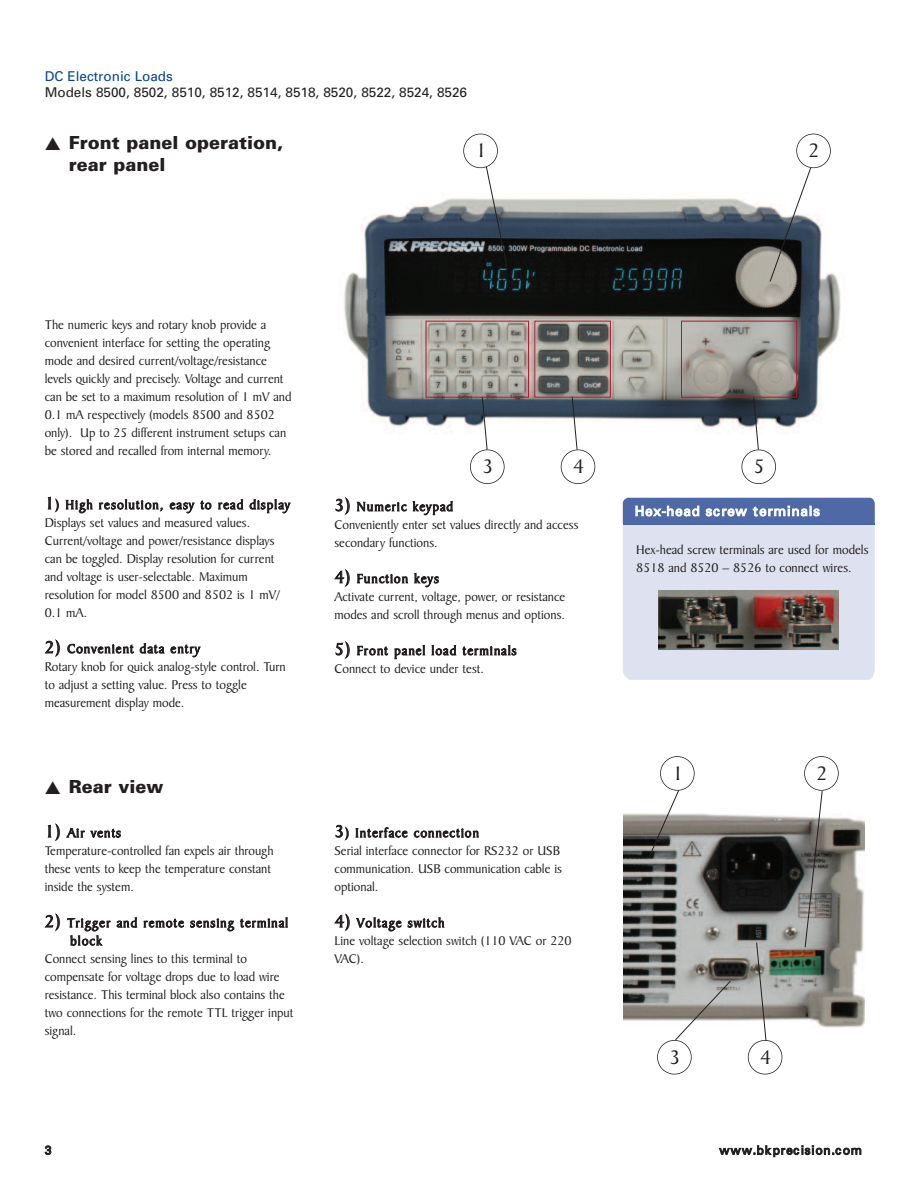
<style>
.page{position:relative;width:918px;height:1188px;background:#fff}
.page>*{position:absolute;margin:0;border:0;box-sizing:border-box;transform-origin:0 0}
.t1{font:21px "Baker Signet BT";color:#231f20}
.t2{font:900 18px/21.6px "Univers";color:#231f20}
.t3{font:13.5px/18px "Baker Signet BT";color:#231f20}
.t4{font:13.5px "Univers";color:#231f20}
.t5{font:13.5px/18.3px "Baker Signet BT";letter-spacing:.035em;color:#231f20}
.t6{font:13.5px "Baker Signet BT";letter-spacing:.08em;color:#231f20}
.t7{font:13.5px "Univers";letter-spacing:.055em;color:#fff}
.t8{font:13.5px "Univers";color:#02448d}
.t9{font:12px "Univers";letter-spacing:.07em;color:#231f20}
.s1{font-size:18px}
</style>
<div class="page">
<div style="left:804px;top:756px;width:35px;height:35px;border:2px solid #231f20;border-radius:50%"></div>
<img style="left:623px;top:813px;width:241px;height:215px">
<svg style="left:648px;top:791px;width:32px;height:68px"></svg>
<svg style="left:804px;top:790px;width:19px;height:158px"></svg>
<div style="left:660px;top:756px;width:35px;height:35px;border:2px solid #231f20;border-radius:50%"></div>
<img style="left:344px;top:198px;width:497px;height:235px">
<svg style="left:485px;top:166px;width:23px;height:102px"></svg>
<div style="left:463px;top:134px;width:35px;height:34px;border:2px solid #231f20;border-radius:50%"></div>
<svg style="left:769px;top:167px;width:43px;height:115px"></svg>
<div style="left:796px;top:134px;width:35px;height:34px;border:2px solid #231f20;border-radius:50%"></div>
<svg style="left:481px;top:398px;width:7px;height:51px"></svg>
<svg style="left:571px;top:398px;width:7px;height:51px"></svg>
<div style="left:470px;top:449px;width:35px;height:35px;border:2px solid #231f20;border-radius:50%"></div>
<div style="left:561px;top:449px;width:34px;height:35px;border:2px solid #231f20;border-radius:50%"></div>
<div style="left:741px;top:449px;width:35px;height:35px;border:2px solid #231f20;border-radius:50%"></div>
<div style="left:426px;top:321px;width:103px;height:77px;border:1px solid #b7132d"></div>
<div style="left:534px;top:321px;width:77px;height:77px;border:1px solid #b7132d"></div>
<svg style="left:753px;top:398px;width:6px;height:52px"></svg>
<div style="left:681px;top:321px;width:116px;height:77px;border:1px solid #b7132d"></div>
<svg style="left:623px;top:498px;width:252px;height:182px;background:#c2cae0"></svg>
<hr style="left:623px;top:524px;width:252px;height:1px;background:#4a65a3">
<img style="left:658px;top:590px;width:180px;height:59px">
<div style="left:657px;top:1040px;width:35px;height:35px;border:2px solid #231f20;border-radius:50%"></div>
<div style="left:748px;top:1040px;width:34px;height:35px;border:2px solid #231f20;border-radius:50%"></div>
<svg style="left:756px;top:942px;width:11px;height:100px"></svg>
<svg style="left:674px;top:980px;width:58px;height:61px"></svg>
<p class="t8" style="left:45px;top:71px;width:130px">DC Electronic Loads</p>
<p class="t4" style="left:45px;top:87px;width:424px">Models 8500, 8502, 8510, 8512, 8514, 8518, 8520, 8522, 8524, 8526</p>
<h2 class="t2" style="left:69px;top:134px;width:216px">Front panel operation, rear panel</h2>
<h1 class="t1" style="left:476px;top:143px;width:12px">1</h1>
<h1 class="t1" style="left:809px;top:143px;width:12px">2</h1>
<p class="t3" style="left:45px;top:317px;width:248px">The numeric keys and rotary knob provide a convenient interface for setting the operating mode and desired current/voltage/resistance levels quickly and precisely. Voltage and current can be set to a maximum resolution of 1 mV and 0.1 mA respectively (models 8500 and 8502 only). Up to 25 different instrument setups can be stored and recalled from internal memory.</p>
<p class="t3" style="left:45px;top:497px;width:247px"><span class="s1">1</span>) High resolution, easy to read display Displays set values and measured values.<br>Current/voltage and power/resistance displays can be toggled. Display resolution for current and voltage is user-selectable. Maximum resolution for model 8500 and 8502 is 1 mV/ 0.1 mA.</p>
<p class="t3" style="left:45px;top:641px;width:243px"><span class="s1">2)</span> Convenient data entry<br>Rotary knob for quick analog-style control. Turn to adjust a setting value. Press to toggle measurement display mode.</p>
<h2 class="t2" style="left:45px;top:778px;width:120px">▲ Rear view</h2>
<p class="t3" style="left:45px;top:825px;width:230px"><span class="s1">1)</span> Air vents<br>Temperature-controlled fan expels air through these vents to keep the temperature constant inside the system.</p>
<p class="t6" style="left:45px;top:918px;width:245px"><span class="s1">2)</span> Trigger and remote sensing terminal</p>
<p class="t3" style="left:70px;top:933px;width:33px">block</p>
<p class="t3" style="left:45px;top:951px;width:204px">Connect sensing lines to this terminal to</p>
<p class="t3" style="left:45px;top:969px;width:236px">compensate for voltage drops due to load wire</p>
<p class="t3" style="left:45px;top:987px;width:242px">resistance. This terminal block also contains the</p>
<p class="t3" style="left:45px;top:1005px;width:250px">two connections for the remote TTL trigger input</p>
<p class="t3" style="left:45px;top:1023px;width:33px">signal.</p>
<h1 class="t1" style="left:482px;top:458px;width:12px">3</h1>
<h1 class="t1" style="left:573px;top:458px;width:12px">4</h1>
<h1 class="t1" style="left:754px;top:458px;width:12px">5</h1>
<p class="t3" style="left:334px;top:499px;width:245px"><span class="s1">3)</span> Numeric keypad<br>Conveniently enter set values directly and access secondary functions.</p>
<p class="t3" style="left:334px;top:571px;width:232px"><span class="s1">4)</span> Function keys<br>Activate current, voltage, power, or resistance modes and scroll through menus and options.</p>
<p class="t5" style="left:334px;top:643px;width:184px"><span class="s1">5)</span> Front panel load terminals<br>Connect to device under test.</p>
<p class="t3" style="left:334px;top:825px;width:229px"><span class="s1">3</span>) Interface connection<br>Serial interface connector for RS232 or USB communication. USB communication cable is optional.</p>
<p class="t3" style="left:334px;top:915px;width:239px"><span class="s1">4)</span> Voltage switch<br>Line voltage selection switch (110 VAC or 220<br>VAC).</p>
<p class="t7" style="left:635px;top:506px;width:187px">Hex-head screw terminals</p>
<p class="t3" style="left:636px;top:542px;width:234px">Hex-head screw terminals are used for models<br>8518 and 8520 – 8526 to connect wires.</p>
<h1 class="t1" style="left:672px;top:765px;width:12px">1</h1>
<h1 class="t1" style="left:817px;top:765px;width:12px">2</h1>
<h1 class="t1" style="left:669px;top:1049px;width:12px">3</h1>
<h1 class="t1" style="left:760px;top:1049px;width:12px">4</h1>
<p class="t9" style="left:45px;top:1146px;width:8px">3</p>
<p class="t9" style="left:719px;top:1146px;width:144px">www.bkprecision.com</p>
</div>
